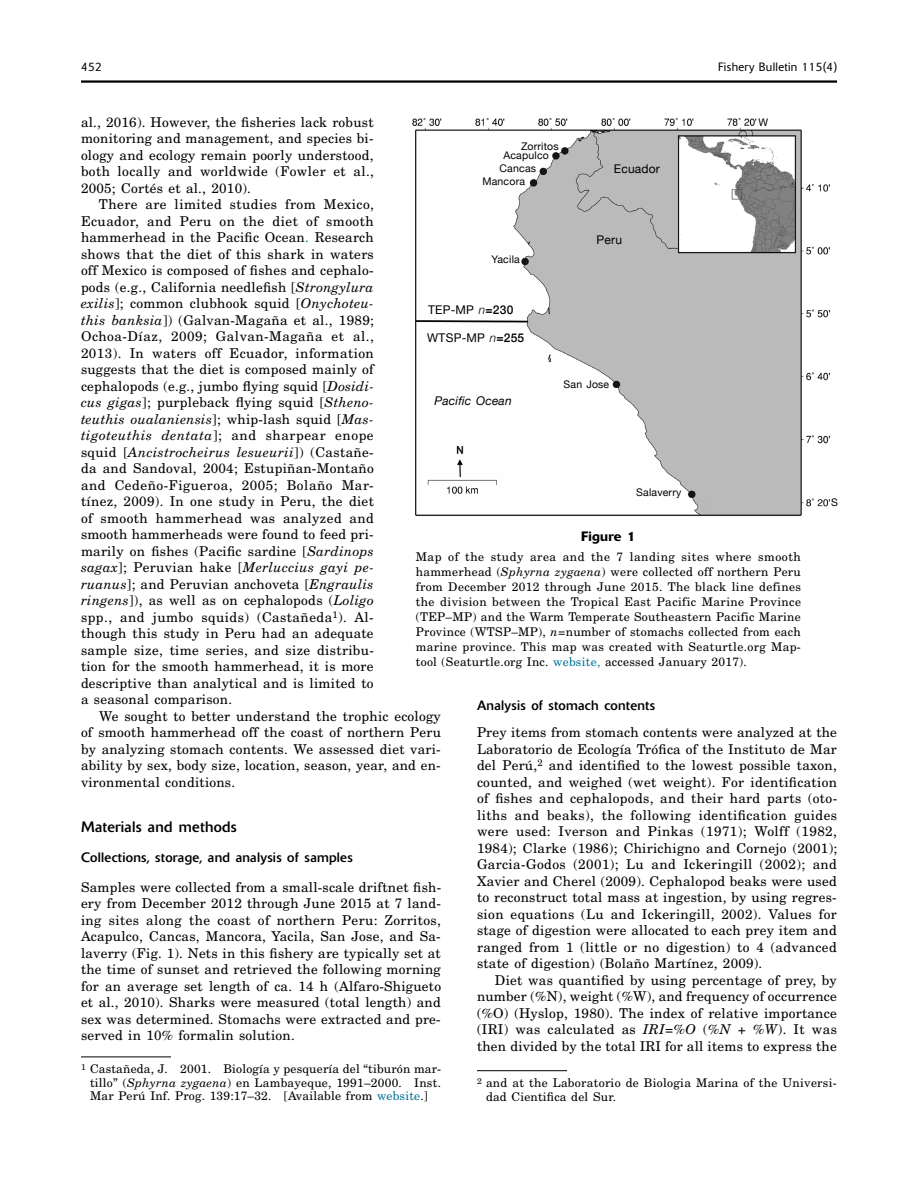
<style>
.page{position:relative;width:918px;height:1188px;background:#fff}
.page>*{position:absolute;margin:0;border:0;box-sizing:border-box;transform-origin:0 0}
.t1{font:15px "Delta";letter-spacing:.02em;color:#000}
.t2{font:13.5px/16.5px "New Century Schlbk";letter-spacing:.02em;color:#000;text-align:justify}
.t3{font:13.5px "Delta";letter-spacing:.02em;color:#000}
.t4{font:500 13.5px "Delta";letter-spacing:.02em;color:#000}
.t5{font:12px/15px "New Century Schlbk";letter-spacing:.025em;color:#000;text-align:justify}
.t6{font:12px "Helvetica Neue";letter-spacing:.02em;color:#000}
.t7{font:300 12px "Delta";letter-spacing:.03em;color:#000}
.t8{font:italic 12px "Helvetica Neue";letter-spacing:.02em;color:#000}
.t9{font:10.5px/8.6px "Helvetica Neue";letter-spacing:.02em;color:#000}
.s1{color:#007496}
.s2{font-style:italic}
.s3{font-weight:300;font-style:italic}
.s4{font-weight:500}
</style>
<div class="page">
<hr style="left:81px;top:80px;width:756px;height:3px;background:#000">
<hr style="left:81px;top:1057px;width:90px;height:1px;background:#000">
<hr style="left:477px;top:1070px;width:90px;height:1px;background:#000">
<img style="left:412px;top:118px;width:418px;height:398px">
<p class="t7" style="left:81px;top:60px;width:22px">452</p>
<p class="t7" style="left:718px;top:60px;width:120px">Fishery Bulletin 115(4)</p>
<p class="t2" style="left:81px;top:114px;width:294px">al., 2016). However, the fisheries lack robust monitoring and management, and species bi&shy;ology and ecology remain poorly understood, both locally and worldwide (Fowler et al., 2005; Cortés et al., 2010).</p>
<p class="t2" style="left:81px;top:196px;width:294px;text-indent:18px">There are limited studies from Mexico, Ecuador, and Peru on the diet of smooth hammerhead in the Pacific Ocean<span class="s1">.</span> Research shows that the diet of this shark in waters off Mexico is composed of fishes and cephalo&shy;pods (e.g., California needlefish [<span class="s2">Strongylura exilis</span>]; common clubhook squid [<span class="s2">Onychoteu&shy;this banksia</span>]) (Galvan-Magaña et al., 1989; Ochoa-Díaz, 2009; Galvan-Magaña et al., 2013). In waters off Ecuador, information suggests that the diet is composed mainly of cephalopods (e.g., jumbo flying squid [<span class="s2">Dosidi&shy;cus gigas</span>]; purpleback flying squid [<span class="s2">Stheno&shy;teuthis oualaniensis</span>]; whip-lash squid [<span class="s2">Mas&shy;tigoteuthis dentata</span>]; and sharpear enope squid [<span class="s2">Ancistrocheirus lesueurii</span>]) (Castañe&shy;da and Sandoval, 2004; Estupiñan-Montaño and Cedeño-Figueroa, 2005; Bolaño Mar&shy;tínez, 2009). In one study in Peru, the diet of smooth hammerhead was analyzed and smooth hammerheads were found to feed pri&shy;marily on fishes (Pacific sardine [<span class="s2">Sardinops sagax</span>]; Peruvian hake [<span class="s2">Merluccius gayi pe&shy;ruanus</span>]; and Peruvian anchoveta [<span class="s2">Engraulis ringens</span>]), as well as on cephalopods (<span class="s2">Loligo </span>spp., and jumbo squids) (Castañeda<sup>1</sup>). Al&shy;though this study in Peru had an adequate sample size, time series, and size distribu&shy;tion for the smooth hammerhead, it is more descriptive than analytical and is limited to a seasonal comparison.</p>
<p class="t2" style="left:81px;top:708px;width:361px;text-indent:18px">We sought to better understand the trophic ecology of smooth hammerhead off the coast of northern Peru by analyzing stomach contents. We assessed diet vari&shy;ability by sex, body size, location, season, year, and en&shy;vironmental conditions.</p>
<p class="t1" style="left:81px;top:818px;width:157px">Materials and methods</p>
<p class="t3" style="left:81px;top:849px;width:273px">Collections, storage, and analysis of samples</p>
<p class="t2" style="left:81px;top:879px;width:362px">Samples were collected from a small-scale driftnet fish&shy;ery from December 2012 through June 2015 at 7 land&shy;ing sites along the coast of northern Peru: Zorritos, Acapulco, Cancas, Mancora, Yacila, San Jose, and Sa&shy;laverry (Fig. 1). Nets in this fishery are typically set at the time of sunset and retrieved the following morning for an average set length of ca. 14 h (Alfaro-Shigueto et al., 2010). Sharks were measured (total length) and sex was determined. Stomachs were extracted and pre&shy;served in 10% formalin solution.</p>
<p class="t5" style="left:90px;top:1062px;width:353px;line-height:13.5px;text-indent:-9px"><sup>1</sup> Castañeda, J. 2001. Biología y pesquería del “tiburón mar&shy;tillo” (<span class="s2">Sphyrna zygaena</span>) en Lambayeque, 1991–2000. Inst.<br>Mar Perú Inf. Prog. 139:17–32. [Available from <span class="s1">website</span>.]</p>
<p class="t9" style="left:758px;top:119px;width:11px">W</p>
<p class="t9" style="left:503px;top:143px;width:57px;text-indent:18px">Zorritos<br>Acapulco</p>
<p class="t9" style="left:482px;top:163px;width:55px;line-height:12.8px;text-indent:17px">Cancas<br>Mancora</p>
<p class="t6" style="left:614px;top:160px;width:48px">Ecuador</p>
<p class="t6" style="left:597px;top:231px;width:27px">Peru</p>
<p class="t9" style="left:491px;top:256px;width:30px">Yacila</p>
<p class="t6" style="left:428px;top:301px;width:87px">TEP-MP <span class="s3">n</span><span class="s4">=230</span></p>
<p class="t6" style="left:427px;top:329px;width:99px">WTSP-MP <span class="s3">n</span><span class="s4">=255</span></p>
<p class="t9" style="left:564px;top:381px;width:47px">San Jose</p>
<p class="t8" style="left:434px;top:392px;width:79px">Pacific Ocean</p>
<p class="t9" style="left:636px;top:489px;width:47px">Salaverry</p>
<p class="t9" style="left:831px;top:498px;width:8px">S</p>
<p class="t4" style="left:581px;top:528px;width:56px">Figure 1</p>
<p class="t5" style="left:416px;top:549px;width:387px">Map of the study area and the 7 landing sites where smooth hammerhead (<span class="s2">Sphyrna zygaena</span>) were collected off northern Peru from December 2012 through June 2015. The black line defines the division between the Tropical East Pacific Marine Province (TEP–MP) and the Warm Temperate Southeastern Pacific Marine Province (WTSP–MP), <span class="s2">n</span>=number of stomachs collected from each marine province. This map was created with Seaturtle.org Map&shy;tool (Seaturtle.org Inc. <span class="s1">website,</span> accessed January 2017).</p>
<p class="t3" style="left:477px;top:697px;width:180px">Analysis of stomach contents</p>
<p class="t2" style="left:477px;top:724px;width:362px">Prey items from stomach contents were analyzed at the Laboratorio de Ecología Trófica of the Instituto de Mar del Perú,<sup>2</sup> and identified to the lowest possible taxon, counted, and weighed (wet weight). For identification of fishes and cephalopods, and their hard parts (oto&shy;liths and beaks), the following identification guides were used: Iverson and Pinkas (1971); Wolff (1982, 1984); Clarke (1986); Chirichigno and Cornejo (2001); Garcia-Godos (2001); Lu and Ickeringill (2002); and Xavier and Cherel (2009). Cephalopod beaks were used to reconstruct total mass at ingestion, by using regres&shy;sion equations (Lu and Ickeringill, 2002). Values for stage of digestion were allocated to each prey item and ranged from 1 (little or no digestion) to 4 (advanced state of digestion) (Bolaño Martínez, 2009).</p>
<p class="t2" style="left:477px;top:971px;width:361px;text-indent:18px">Diet was quantified by using percentage of prey, by number (%N), weight (%W), and frequency of occurrence (%O) (Hyslop, 1980). The index of relative importance (IRI) was calculated as <span class="s2">IRI</span>=%<span class="s2">O</span> (%<span class="s2">N</span> + %<span class="s2">W</span>). It was then divided by the total IRI for all items to express the</p>
<p class="t5" style="left:486px;top:1076px;width:352px;line-height:13.5px;text-indent:-9px"><sup>2</sup> and at the Laboratorio de Biologia Marina of the Universi&shy;dad Cientifica del Sur.</p>
</div>
